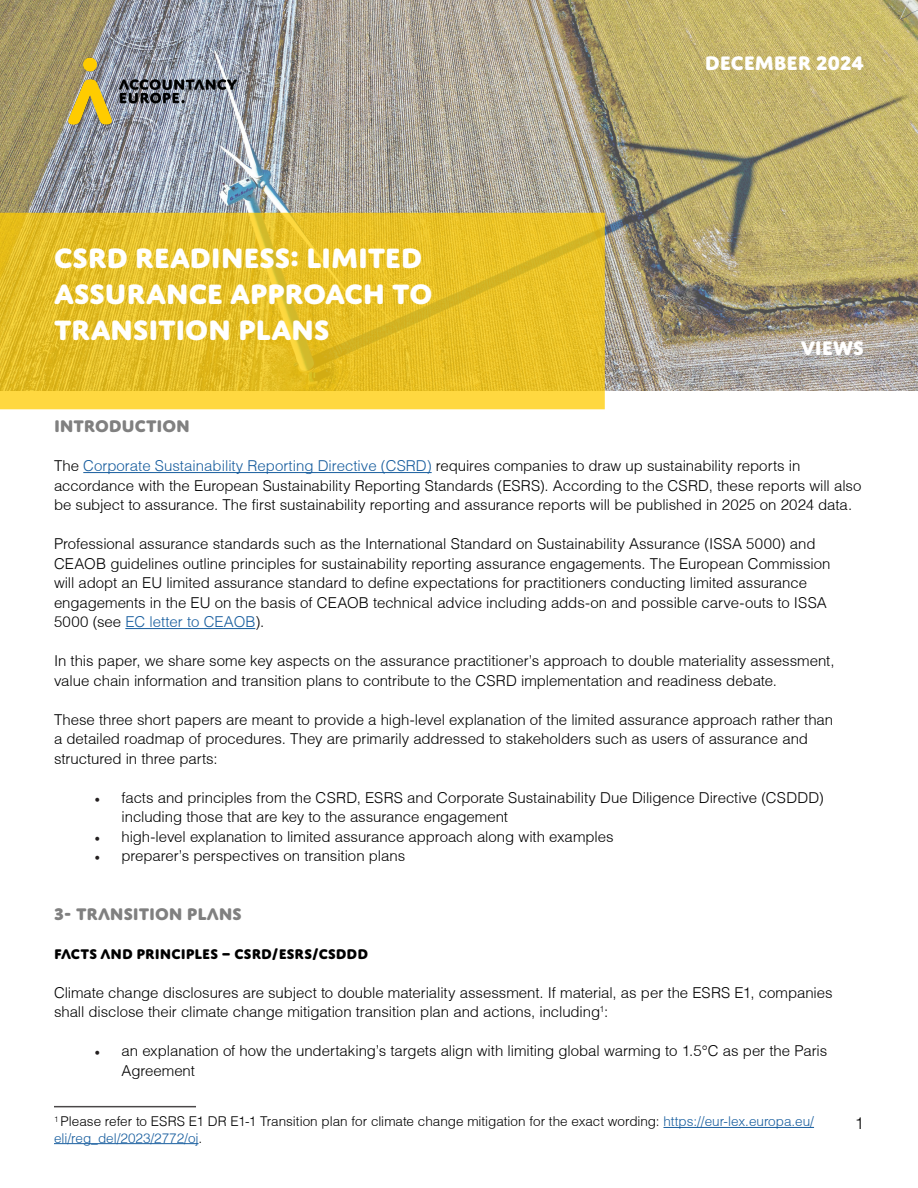
<style>
.page{position:relative;width:918px;height:1188px;background:#fff}
.page>*{position:absolute;margin:0;border:0;box-sizing:border-box;transform-origin:0 0}
.t1{font:800 30px/36px "Domus Titling";letter-spacing:-.005em;color:#fff}
.t2{font:800 21px "Domus Titling";letter-spacing:-.005em;color:#fff}
.t3{font:18px "Domus Accountancy Europe";letter-spacing:-.005em;color:#808080}
.t4{font:300 16.5px "Helvetica";color:#000}
.t5{font:300 15px/19.5px "Helvetica";letter-spacing:-.005em;color:#000}
.t6{font:15px "Domus Accountancy Europe";letter-spacing:.005em;color:#000}
.t7{font:300 13.5px/16.2px "Helvetica";color:#000}
.s1{color:#175d9e}
.s2{font-family:"Minion Pro";font-weight:400;color:#231f20}
</style>
<div class="page">
<img style="left:0;top:0;width:918px;height:391px">
<hr style="left:83px;top:472px;width:349px;height:1px;background:#175d9e">
<hr style="left:125px;top:628px;width:130px;height:1px;background:#175d9e">
<img style="left:19px;top:28px;width:266px;height:126px">
<hr style="left:663px;top:1127px;width:151px;height:1px;background:#175d9e">
<hr style="left:54px;top:1143px;width:145px;height:1px;background:#175d9e">
<hr style="left:54px;top:1106px;width:142px;height:1px;background:#231f20">
<svg style="left:0;top:213px;width:605px;height:196px;background:#e8c128"></svg>
<p class="t1" style="left:54px;top:240px;width:380px">CSRD READINESS: LIMITED<br>ASSURANCE APPROACH TO<br>TRANSITION PLANS</p>
<p class="t2" style="left:705px;top:50px;width:161px">DECEMBER 2024</p>
<p class="t2" style="left:801px;top:335px;width:65px">VIEWS</p>
<p class="t3" style="left:54px;top:415px;width:137px">INTRODUCTION</p>
<p class="t5" style="left:54px;top:456px;width:809px">The <span class="s1">Corporate Sustainability Reporting Directive (CSRD)</span> requires companies to draw up sustainability reports in accordance with the European Sustainability Reporting Standards (ESRS). According to the CSRD, these reports will also be subject to assurance. The first sustainability reporting and assurance reports will be published in 2025 on 2024 data.</p>
<p class="t5" style="left:54px;top:534px;width:778px">Professional assurance standards such as the International Standard on Sustainability Assurance (ISSA 5000) and CEAOB guidelines outline principles for sustainability reporting assurance engagements. The European Commission will adopt an EU limited assurance standard to define expectations for practitioners conducting limited assurance engagements in the EU on the basis of CEAOB technical advice including adds-on and possible carve-outs to ISSA 5000 (see <span class="s1">EC letter to CEAOB</span>).</p>
<p class="t5" style="left:54px;top:651px;width:782px">In this paper, we share some key aspects on the assurance practitioner’s approach to double materiality assessment, value chain information and transition plans to contribute to the CSRD implementation and readiness debate.</p>
<p class="t5" style="left:54px;top:710px;width:781px">These three short papers are meant to provide a high-level explanation of the limited assurance approach rather than a detailed roadmap of procedures. They are primarily addressed to stakeholders such as users of assurance and structured in three parts:</p>
<p class="t5" style="left:122px;top:788px;width:704px;text-indent:-27px"><span class="s2">•</span> facts and principles from the CSRD, ESRS and Corporate Sustainability Due Diligence Directive (CSDDD) including those that are key to the assurance engagement</p>
<p class="t5" style="left:94px;top:827px;width:521px"><span class="s2">•</span> high-level explanation to limited assurance approach along with examples</p>
<p class="t5" style="left:94px;top:846px;width:312px"><span class="s2">•</span> preparer’s perspectives on transition plans</p>
<p class="t3" style="left:54px;top:903px;width:189px">3- TRANSITION PLANS</p>
<p class="t6" style="left:54px;top:945px;width:316px">FACTS AND PRINCIPLES – CSRD/ESRS/CSDDD</p>
<p class="t5" style="left:54px;top:983px;width:780px">Climate change disclosures are subject to double materiality assessment. If material, as per the ESRS E1, companies shall disclose their climate change mitigation transition plan and actions, including<sup>1</sup>:</p>
<p class="t5" style="left:122px;top:1041px;width:707px;text-indent:-27px"><span class="s2">•</span> an explanation of how the undertaking’s targets align with limiting global warming to 1.5°C as per the Paris<br>Agreement</p>
<p class="t7" style="left:54px;top:1113px;width:762px"><sup>1</sup> Please refer to ESRS E1 DR E1-1 Transition plan for climate change mitigation for the exact wording: <span class="s1">https://eur-lex.europa.eu/ eli/reg_del/2023/2772/oj</span>.</p>
<p class="t4" style="left:855px;top:1112px;width:11px">1</p>
</div>
